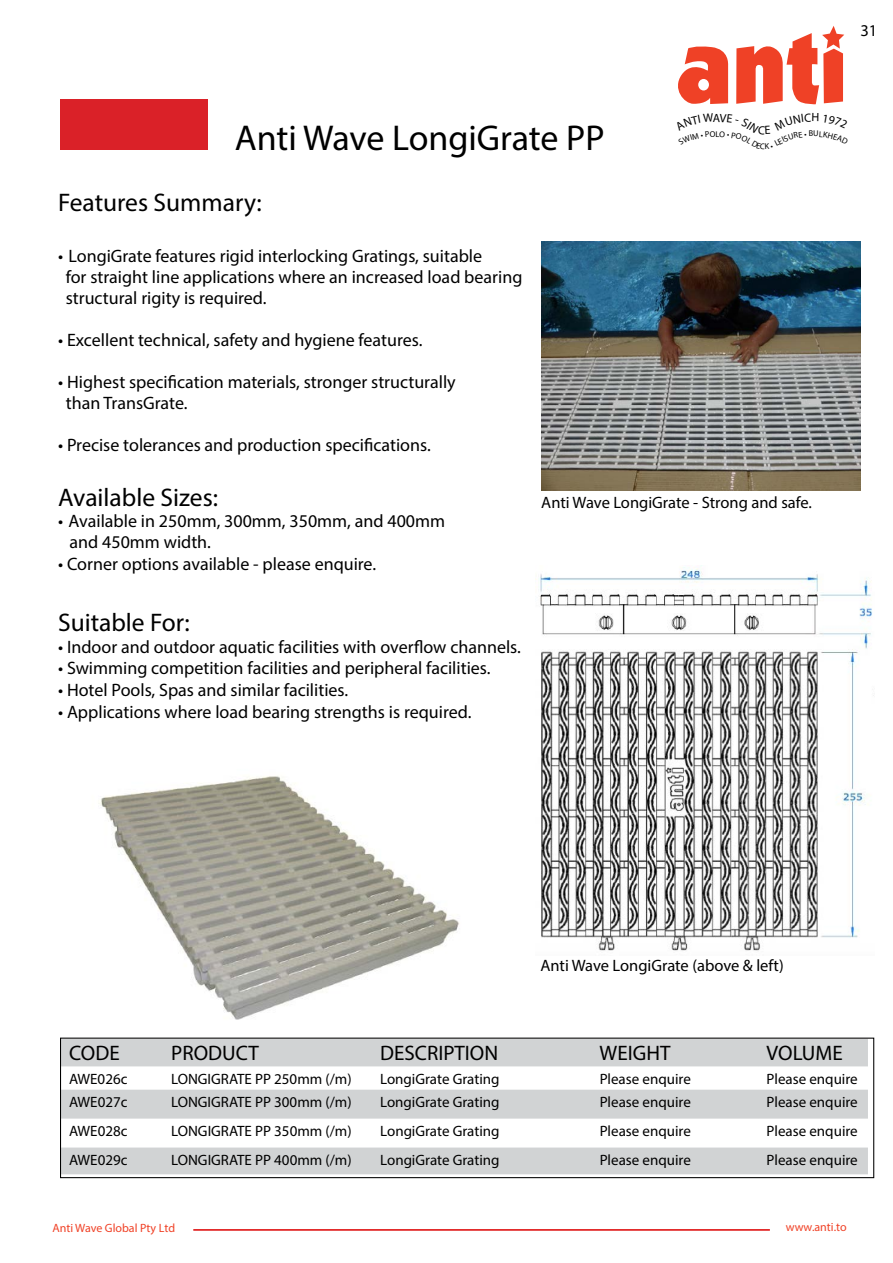
<style>
.page{position:relative;width:893px;height:1263px;background:#fff}
.page>*{position:absolute;margin:0;border:0;box-sizing:border-box;transform-origin:0 0}
.t1{font:36px "Myriad Pro";letter-spacing:-.005em;color:#000}
.t2{font:25.5px "Myriad Pro";color:#000}
.t3{font:21px "Myriad Pro";color:#000}
.t4{font:18px/21px "Myriad Pro";color:#000}
.t5{font:16.5px "Myriad Pro";letter-spacing:-.005em;color:#000}
.t6{font:15px "Myriad Pro";color:#000}
.t7{font:12px "Myriad Pro";color:#f04227}
</style>
<div class="page">
<svg style="left:678px;top:46px;width:51px;height:58px"></svg>
<svg style="left:736px;top:26px;width:108px;height:79px"></svg>
<hr style="left:193px;top:1229px;width:577px;height:2px;background:#d00">
<div style="left:60px;top:99px;width:147px;height:51px;background:#da2128"></div>
<svg style="left:62px;top:1039px;width:806px;height:135px;fill:#d1d3d4"></svg>
<div style="left:60px;top:1037px;width:814px;height:141px;border:1px solid #000"></div>
<img style="left:542px;top:241px;width:318px;height:250px">
<img style="left:535px;top:565px;width:339px;height:386px">
<img style="left:99px;top:776px;width:360px;height:244px">
<h1 class="t1" style="left:235px;top:115px;width:371px">Anti Wave LongiGrate PP</h1>
<h2 class="t2" style="left:58px;top:186px;width:205px">Features Summary:</h2>
<p class="t4" style="left:66px;top:245px;width:458px;text-indent:-8px">• LongiGrate features rigid interlocking Gratings, suitable<br>for straight line applications where an increased load bearing structural rigity is required.</p>
<p class="t4" style="left:58px;top:329px;width:366px">• Excellent technical, safety and hygiene features.</p>
<p class="t4" style="left:66px;top:371px;width:391px;text-indent:-8px">• Highest specification materials, stronger structurally than TransGrate.</p>
<p class="t4" style="left:58px;top:434px;width:374px">• Precise tolerances and production specifications.</p>
<h2 class="t2" style="left:58px;top:482px;width:161px">Available Sizes:</h2>
<p class="t4" style="left:70px;top:510px;width:377px;text-indent:-11px">• Available in 250mm, 300mm, 350mm, and 400mm and 450mm width.</p>
<p class="t4" style="left:58px;top:553px;width:320px">• Corner options available - please enquire.</p>
<h2 class="t2" style="left:58px;top:607px;width:133px">Suitable For:</h2>
<p class="t4" style="left:58px;top:636px;width:464px">• Indoor and outdoor aquatic facilities with overflow channels.</p>
<p class="t4" style="left:58px;top:657px;width:434px">• Swimming competition facilities and peripheral facilities.</p>
<p class="t4" style="left:58px;top:679px;width:292px">• Hotel Pools, Spas and similar facilities.</p>
<p class="t4" style="left:58px;top:701px;width:415px">• Applications where load bearing strengths is required.</p>
<p class="t5" style="left:541px;top:492px;width:272px">Anti Wave LongiGrate - Strong and safe.</p>
<p class="t5" style="left:860px;top:20px;width:18px">31</p>
<p class="t5" style="left:540px;top:955px;width:245px">Anti Wave LongiGrate (above &amp; left)</p>
<p class="t3" style="left:69px;top:1040px;width:52px">CODE</p>
<p class="t3" style="left:171px;top:1040px;width:89px">PRODUCT</p>
<p class="t3" style="left:380px;top:1040px;width:120px">DESCRIPTION</p>
<p class="t3" style="left:600px;top:1040px;width:72px">WEIGHT</p>
<p class="t3" style="left:767px;top:1040px;width:78px">VOLUME</p>
<p class="t6" style="left:69px;top:1069px;width:60px">AWE026c</p>
<p class="t6" style="left:171px;top:1069px;width:182px">LONGIGRATE PP 250mm (/m)</p>
<p class="t6" style="left:380px;top:1069px;width:121px">LongiGrate Grating</p>
<p class="t6" style="left:600px;top:1069px;width:93px">Please enquire</p>
<p class="t6" style="left:767px;top:1069px;width:93px">Please enquire</p>
<p class="t6" style="left:69px;top:1093px;width:60px">AWE027c</p>
<p class="t6" style="left:171px;top:1093px;width:182px">LONGIGRATE PP 300mm (/m)</p>
<p class="t6" style="left:380px;top:1093px;width:121px">LongiGrate Grating</p>
<p class="t6" style="left:600px;top:1093px;width:93px">Please enquire</p>
<p class="t6" style="left:767px;top:1093px;width:93px">Please enquire</p>
<p class="t6" style="left:69px;top:1121px;width:60px">AWE028c</p>
<p class="t6" style="left:171px;top:1121px;width:182px">LONGIGRATE PP 350mm (/m)</p>
<p class="t6" style="left:380px;top:1121px;width:121px">LongiGrate Grating</p>
<p class="t6" style="left:600px;top:1121px;width:93px">Please enquire</p>
<p class="t6" style="left:767px;top:1121px;width:93px">Please enquire</p>
<p class="t6" style="left:69px;top:1150px;width:60px">AWE029c</p>
<p class="t6" style="left:171px;top:1150px;width:182px">LONGIGRATE PP 400mm (/m)</p>
<p class="t6" style="left:380px;top:1150px;width:121px">LongiGrate Grating</p>
<p class="t6" style="left:600px;top:1150px;width:93px">Please enquire</p>
<p class="t6" style="left:767px;top:1150px;width:93px">Please enquire</p>
<p class="t7" style="left:52px;top:1221px;width:124px">Anti Wave Global Pty Ltd</p>
<p class="t7" style="left:786px;top:1220px;width:62px">www.anti.to</p>
</div>
